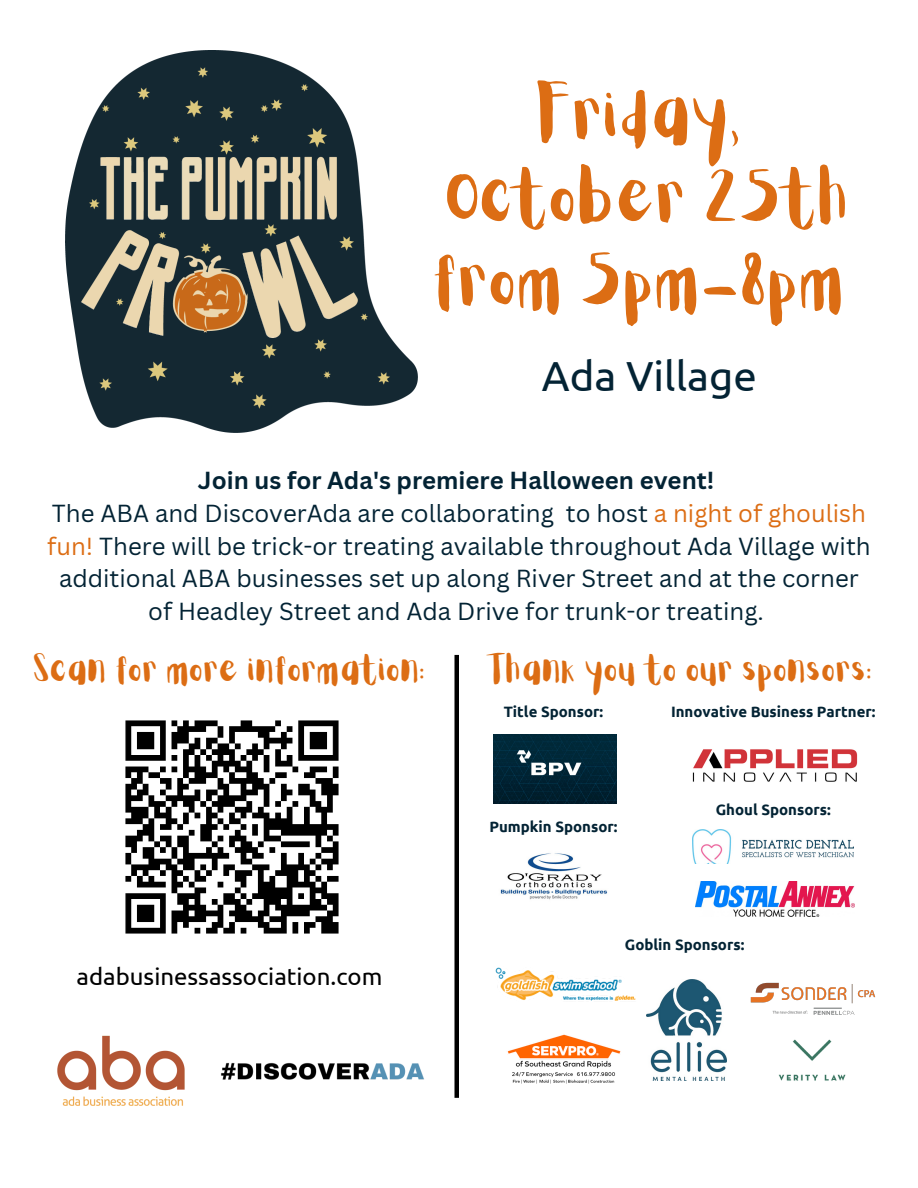
<style>
.page{position:relative;width:918px;height:1188px;background:#fff}
.page>*{position:absolute;margin:0;border:0;box-sizing:border-box;transform-origin:0 0}
.t1{font:60px/83.2px "Aloja Extended";color:#dc6d14;text-align:center}
.t2{font:42px "Ubuntu";color:#032334}
.t3{font:30px "Aloja Extended";color:#dc6d14}
.t4{font:24px/32.7px "Canva Sans";color:#032334;text-align:center}
.t5{font:24px "Ubuntu";color:#000}
.t6{font:700 15px "Ubuntu";color:#032334}
.s1{font-weight:700}
.s2{color:#dc6d14}
</style>
<div class="page">
<div style="left:454px;top:655px;width:5px;height:443px;background:#000"></div>
<img style="left:494px;top:735px;width:122px;height:68px">
<img style="left:500px;top:853px;width:108px;height:47px">
<img style="left:65px;top:51px;width:352px;height:381px">
<img style="left:57px;top:1035px;width:128px;height:71px">
<img style="left:221px;top:1062px;width:203px;height:18px">
<img style="left:495px;top:967px;width:141px;height:33px">
<img style="left:125px;top:720px;width:214px;height:214px">
<img style="left:693px;top:829px;width:160px;height:34px">
<img style="left:778px;top:1039px;width:68px;height:42px">
<img style="left:499px;top:998px;width:130px;height:86px">
<img style="left:750px;top:982px;width:126px;height:33px">
<img style="left:692px;top:749px;width:166px;height:33px">
<img style="left:646px;top:979px;width:80px;height:102px">
<img style="left:695px;top:881px;width:160px;height:35px">
<p class="t1" style="left:434px;top:77px;width:419px">Friday,<br>October 25th from 5pm-8pm</p>
<p class="t2" style="left:542px;top:352px;width:216px">Ada Village</p>
<p class="t4" style="left:47px;top:464px;width:825px"><span class="s1">Join us for Ada's premiere Halloween event!<br></span>The ABA and DiscoverAda are collaborating to host <span class="s2">a night of ghoulish fun!</span> There will be trick-or treating available throughout Ada Village with additional ABA businesses set up along River Street and at the corner of Headley Street and Ada Drive for trunk-or treating.</p>
<p class="t3" style="left:34px;top:656px;width:394px">Scan for more information:</p>
<p class="t3" style="left:491px;top:656px;width:384px">Thank you to our sponsors:</p>
<p class="t6" style="left:504px;top:703px;width:101px">Title Sponsor:</p>
<p class="t6" style="left:671px;top:703px;width:206px">Innovative Business Partner:</p>
<p class="t5" style="left:77px;top:963px;width:307px">adabusinessassociation.com</p>
<p class="t6" style="left:489px;top:818px;width:130px">Pumpkin Sponsor:</p>
<p class="t6" style="left:716px;top:801px;width:117px">Ghoul Sponsors:</p>
<p class="t6" style="left:625px;top:936px;width:121px">Goblin Sponsors:</p>
</div>
